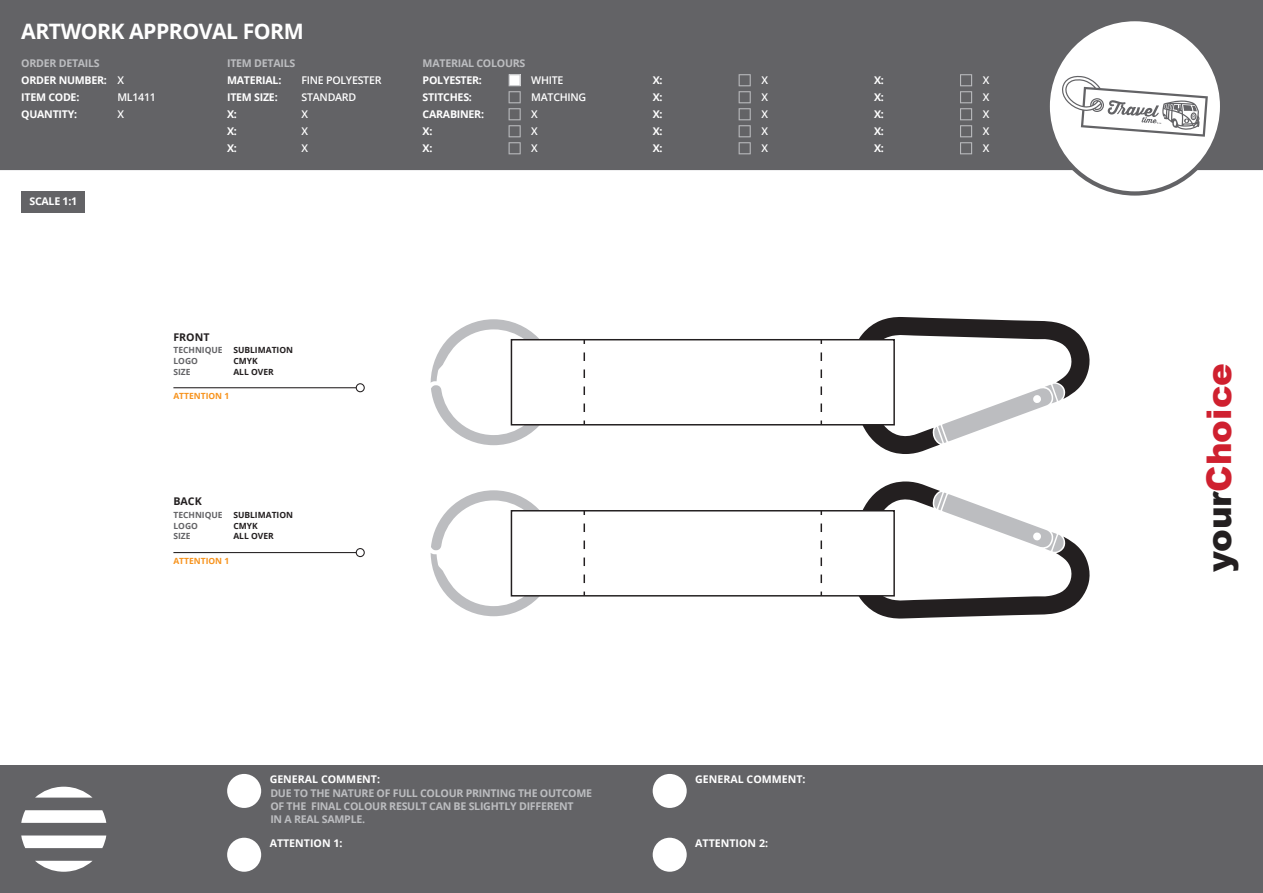
<style>
.page{position:relative;width:1263px;height:893px;background:#fff}
.page>*{position:absolute;margin:0;border:0;box-sizing:border-box;transform-origin:0 0}
.t1{font:900 34.05px "Arial";color:#cf202f}
.t2{font:700 21.3px "Open Sans";letter-spacing:-.025em;color:#fff}
.t3{font:700 10.65px/12.8px "Open Sans";letter-spacing:-.025em;color:#bcbdc0}
.t4{font:700 10.65px/17px "Open Sans";letter-spacing:-.025em;color:#fff}
.t5{font:600 10.65px/17px "Open Sans";letter-spacing:-.025em;color:#fff}
.t6{font:700 10.65px "Open Sans";color:#fff}
.t7{font:700 10.65px "Open Sans";color:#231f20}
.t8{font:700 8.55px/10.6px "Open Sans";color:#231f20}
.t9{font:700 8.55px/10.6px "Open Sans";color:#636366}
.t10{font:700 8.55px "Open Sans";color:#f7931d}
.s1{color:#231f20}
</style>
<div class="page">
<div style="left:0;top:765px;width:1263px;height:128px;background:#636366"></div>
<svg style="left:35px;top:787px;width:58px;height:11px"></svg>
<svg style="left:35px;top:861px;width:57px;height:11px"></svg>
<svg style="left:21px;top:835px;width:85px;height:13px"></svg>
<svg style="left:21px;top:810px;width:85px;height:13px"></svg>
<div style="left:0;top:0;width:1263px;height:170px;background:#636366"></div>
<svg style="left:1045px;top:17px;width:179px;height:179px"></svg>
<div style="left:21px;top:191px;width:64px;height:22px;background:#636366"></div>
<div style="left:227px;top:774px;width:34px;height:34px;background:#fff;border-radius:50%"></div>
<div style="left:653px;top:774px;width:34px;height:34px;background:#fff;border-radius:50%"></div>
<div style="left:227px;top:838px;width:34px;height:34px;background:#fff;border-radius:50%"></div>
<div style="left:653px;top:838px;width:34px;height:34px;background:#fff;border-radius:50%"></div>
<svg style="left:509px;top:74px;width:12px;height:80px"></svg>
<svg style="left:739px;top:74px;width:12px;height:80px"></svg>
<svg style="left:960px;top:74px;width:12px;height:80px"></svg>
<hr style="left:173px;top:387px;width:187px;height:1px;background:#231f20">
<svg style="left:356px;top:383px;width:9px;height:9px"></svg>
<hr style="left:173px;top:552px;width:187px;height:1px;background:#231f20">
<svg style="left:356px;top:548px;width:9px;height:9px"></svg>
<svg style="left:430px;top:319px;width:110px;height:126px"></svg>
<svg style="left:858px;top:317px;width:232px;height:137px"></svg>
<div style="left:511px;top:339px;width:384px;height:86px;border:1px solid #231f20"></div>
<svg style="left:820px;top:352px;width:2px;height:73px"></svg>
<svg style="left:583px;top:352px;width:2px;height:73px"></svg>
<svg style="left:430px;top:490px;width:109px;height:126px"></svg>
<svg style="left:859px;top:481px;width:231px;height:138px"></svg>
<div style="left:511px;top:510px;width:384px;height:87px;border:1px solid #231f20"></div>
<svg style="left:820px;top:511px;width:2px;height:72px"></svg>
<svg style="left:583px;top:511px;width:2px;height:72px"></svg>
<h2 class="t2" style="left:21px;top:17px;width:284px">ARTWORK APPROVAL FORM</h2>
<p class="t3" style="left:21px;top:57px;width:80px">ORDER DETAILS</p>
<p class="t4" style="left:21px;top:71px;width:87px">ORDER NUMBER:<br>ITEM CODE:<br>QUANTITY:</p>
<p class="t5" style="left:117px;top:72px;width:40px">X<br>ML1411<br>X</p>
<p class="t4" style="left:29px;top:192px;width:49px">SCALE 1:1</p>
<p class="t3" style="left:227px;top:57px;width:70px">ITEM DETAILS</p>
<p class="t4" style="left:227px;top:71px;width:56px">MATERIAL:<br>ITEM SIZE:<br>X:<br>X:<br>X:</p>
<p class="t5" style="left:301px;top:72px;width:81px">FINE POLYESTER<br>STANDARD<br>X<br>X<br>X</p>
<p class="t3" style="left:423px;top:57px;width:104px">MATERIAL COLOURS</p>
<p class="t4" style="left:423px;top:71px;width:63px">POLYESTER:<br>STITCHES:<br>CARABINER:<br>X:<br>X:</p>
<p class="t5" style="left:531px;top:72px;width:56px">WHITE<br>MATCHING<br>X<br>X<br>X</p>
<p class="t4" style="left:653px;top:71px;width:11px;text-align:justify">X:<br>X:<br>X:<br>X:<br>X:</p>
<p class="t5" style="left:761px;top:72px;width:8px;text-align:justify">X X X X X</p>
<p class="t4" style="left:874px;top:71px;width:11px;text-align:justify">X:<br>X:<br>X:<br>X:<br>X:</p>
<p class="t5" style="left:983px;top:72px;width:8px;text-align:justify">X X X X X</p>
<p class="t7" style="left:173px;top:329px;width:38px">FRONT</p>
<p class="t9" style="left:173px;top:345px;width:51px">TECHNIQUE<br>LOGO<br>SIZE</p>
<p class="t8" style="left:233px;top:345px;width:61px">SUBLIMATION<br>CMYK<br>ALL OVER</p>
<p class="t10" style="left:173px;top:390px;width:57px">ATTENTION 1</p>
<p class="t7" style="left:173px;top:494px;width:30px">BACK</p>
<p class="t9" style="left:173px;top:510px;width:51px">TECHNIQUE<br>LOGO<br>SIZE</p>
<p class="t8" style="left:233px;top:510px;width:61px">SUBLIMATION<br>CMYK<br>ALL OVER</p>
<p class="t10" style="left:173px;top:555px;width:57px">ATTENTION 1</p>
<p class="t6" style="left:270px;top:772px;width:112px">GENERAL COMMENT:</p>
<p class="t6" style="left:695px;top:772px;width:112px">GENERAL COMMENT:</p>
<p class="t3" style="left:270px;top:786px;width:323px">DUE TO THE NATURE OF FULL COLOUR PRINTING THE OUTCOME<br>OF THE FINAL COLOUR RESULT CAN BE SLIGHTLY DIFFERENT<br>IN A REAL SAMPLE.</p>
<p class="t6" style="left:270px;top:835px;width:74px">ATTENTION 1:</p>
<p class="t6" style="left:695px;top:835px;width:74px">ATTENTION 2:</p>
<h1 class="t1" style="left:1194px;top:572px;width:211px;rotate:-90deg"><span class="s1">your</span>Choice</h1>
</div>
